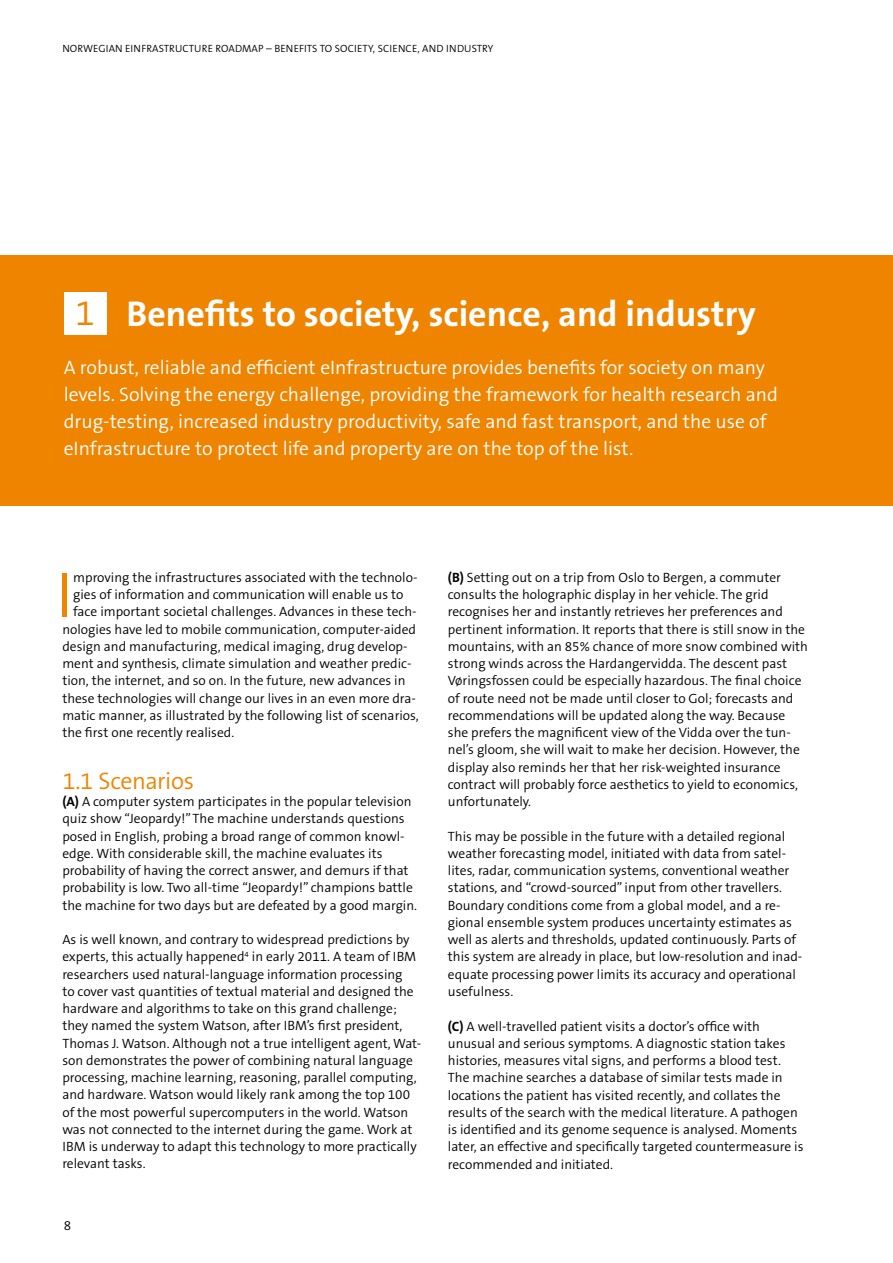
<style>
.page{position:relative;width:893px;height:1263px;background:#fff}
.page>*{position:absolute;margin:0;border:0;box-sizing:border-box;transform-origin:0 0}
.t1{font:300 64.65px "The Sans B4";color:#ef8400}
.t2{font:700 36px "The Sans B7";color:#fff}
.t3{font:300 36px "The Sans B4";color:#ef8400}
.t4{font:300 24px "The Sans B4";letter-spacing:-.015em;color:#ef8400}
.t5{font:300 19.5px/27px "The Sans B4";color:#fff}
.t6{font:300 13.5px/17.2px "The Sans B4";color:#000}
.t7{font:300 10.5px "The Sans B4";letter-spacing:.015em;color:#000}
.s1{font-family:"The Sans B7";font-weight:700}
</style>
<div class="page">
<div style="left:0;top:255px;width:893px;height:251px;background:#ef8400"></div>
<div style="left:64px;top:293px;width:42px;height:42px;background:#fff"></div>
<p class="t7" style="left:62px;top:43px;width:15px">Norwegian</p>
<p class="t7" style="left:125px;top:43px;width:29px">eInfrastructure</p>
<p class="t7" style="left:215px;top:43px;width:14px">Roadmap</p>
<p class="t7" style="left:266px;top:43px;width:76px">– Benefits tosociety</p>
<p class="t7" style="left:373px;top:43px;width:12px">, science</p>
<p class="t7" style="left:417px;top:43px;width:13px">, and</p>
<p class="t7" style="left:446px;top:43px;width:7px">industry</p>
<h2 class="t2" style="left:127px;top:294px;width:631px">Benefits to society, science, and industry</h2>
<p class="t5" style="left:64px;top:354px;width:716px">A robust, reliable and efficient eInfrastructure provides benefits for society on many levels. Solving the energy challenge, providing the framework for health research and drug-testing, increased industry productivity, safe and fast transport, and the use of eInfrastructure to protect life and property are on the top of the list.</p>
<h2 class="t3" style="left:75px;top:294px;width:21px">1</h2>
<h1 class="t1" style="left:56px;top:560px;width:18px">I</h1>
<p class="t6" style="left:73px;top:569px;width:346px">mproving the infrastructures associated with the technolo-</p>
<p class="t6" style="left:73px;top:586px;width:332px">gies of information and communication will enable us to</p>
<p class="t6" style="left:73px;top:603px;width:345px">face important societal challenges. Advances in these tech-</p>
<p class="t6" style="left:62px;top:621px;width:355px">nologies have led to mobile communication, computer-aided</p>
<p class="t6" style="left:62px;top:638px;width:347px">design and manufacturing, medical imaging, drug develop-</p>
<p class="t6" style="left:62px;top:655px;width:351px">ment and synthesis, climate simulation and weather predic-</p>
<p class="t6" style="left:62px;top:673px;width:345px">tion, the internet, and so on. In the future, new advances in</p>
<p class="t6" style="left:62px;top:690px;width:355px">these technologies will change our lives in an even more dra-</p>
<p class="t6" style="left:62px;top:707px;width:358px">matic manner, as illustrated by the following list of scenarios,</p>
<p class="t6" style="left:62px;top:724px;width:173px">the first one recently realised.</p>
<h3 class="t4" style="left:62px;top:768px;width:133px">1.1 Scenarios</h3>
<p class="t6" style="left:62px;top:793px;width:356px"><span class="s1">(A)</span> A computer system participates in the popular television quiz show “Jeopardy!” The machine understands questions posed in English, probing a broad range of common knowl&shy;edge. With considerable skill, the machine evaluates its probability of having the correct answer, and demurs if that probability is low. Two all-time “Jeopardy!” champions battle the machine for two days but are defeated by a good margin.</p>
<p class="t6" style="left:62px;top:931px;width:360px">As is well known, and contrary to widespread predictions by experts, this actually happened<sup>4</sup> in early 2011. A team of IBM researchers used natural-language information processing<br>to cover vast quantities of textual material and designed the hardware and algorithms to take on this grand challenge; they named the system Watson, after IBM’s first president, Thomas J. Watson. Although not a true intelligent agent, Wat&shy;son demonstrates the power of combining natural language processing, machine learning, reasoning, parallel computing, and hardware. Watson would likely rank among the top 100 of the most powerful supercomputers in the world. Watson was not connected to the internet during the game. Work at IBM is underway to adapt this technology to more practically relevant tasks.</p>
<p class="t6" style="left:64px;top:1218px;width:9px">8</p>
<p class="t6" style="left:448px;top:569px;width:362px"><span class="s1">(B)</span> Setting out on a trip from Oslo to Bergen, a commuter consults the holographic display in her vehicle. The grid recognises her and instantly retrieves her preferences and pertinent information. It reports that there is still snow in the mountains, with an 85% chance of more snow combined with strong winds across the Hardangervidda. The descent past Vøringsfossen could be especially hazardous. The final choice of route need not be made until closer to Gol; forecasts and recommendations will be updated along the way. Because she prefers the magnificent view of the Vidda over the tun&shy;nel’s gloom, she will wait to make her decision. However, the display also reminds her that her risk-weighted insurance contract will probably force aesthetics to yield to economics, unfortunately.</p>
<p class="t6" style="left:448px;top:828px;width:356px">This may be possible in the future with a detailed regional weather forecasting model, initiated with data from satel&shy;lites, radar, communication systems, conventional weather stations, and “crowd-sourced” input from other travellers.<br>Boundary conditions come from a global model, and a re&shy;gional ensemble system produces uncertainty estimates as well as alerts and thresholds, updated continuously. Parts of this system are already in place, but low-resolution and inad&shy;equate processing power limits its accuracy and operational usefulness.</p>
<p class="t6" style="left:448px;top:1018px;width:357px"><span class="s1">(C)</span> A well-travelled patient visits a doctor’s office with unusual and serious symptoms. A diagnostic station takes histories, measures vital signs, and performs a blood test.<br>The machine searches a database of similar tests made in locations the patient has visited recently, and collates the results of the search with the medical literature. A pathogen is identified and its genome sequence is analysed. Moments later, an effective and specifically targeted countermeasure is recommended and initiated.</p>
</div>
